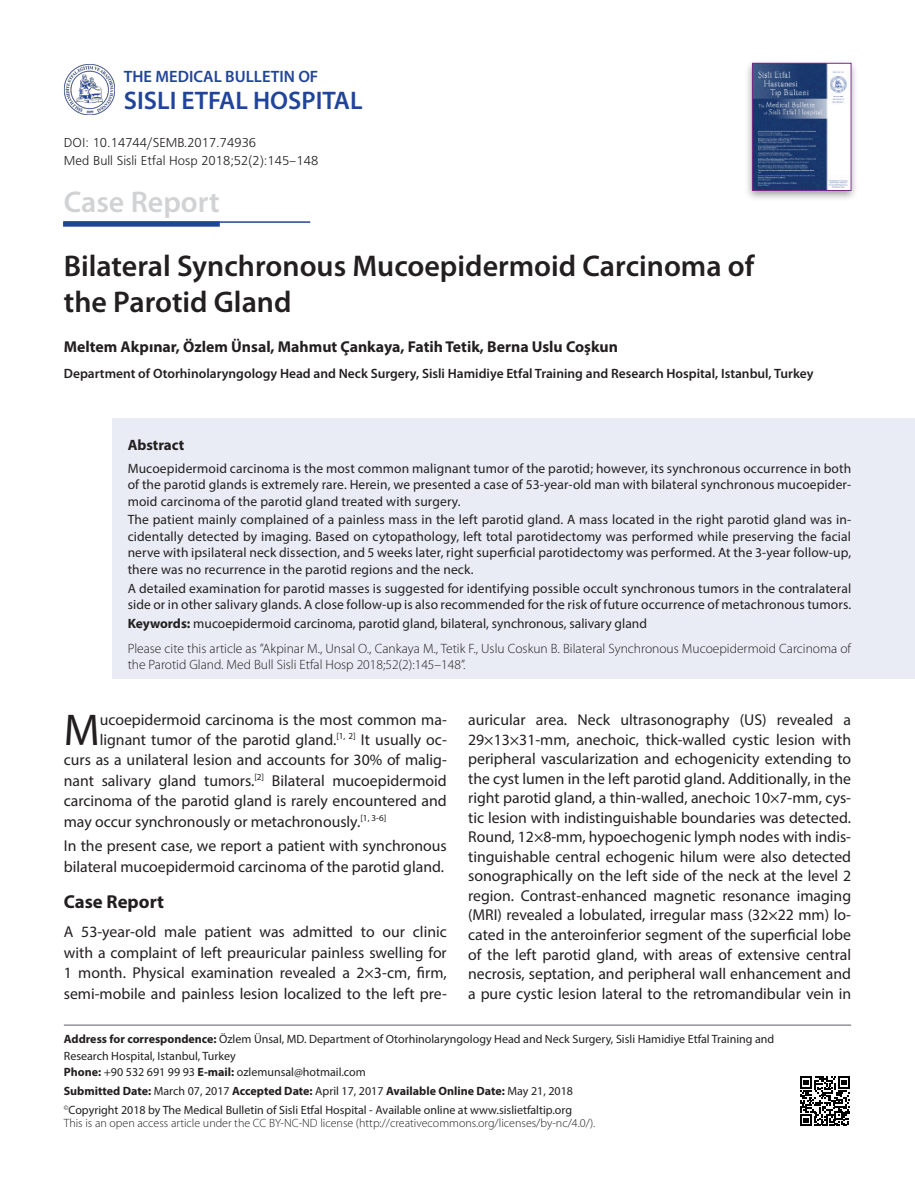
<style>
.page{position:relative;width:915px;height:1191px;background:#fff}
.page>*{position:absolute;margin:0;border:0;box-sizing:border-box;transform-origin:0 0}
.ana_metin_bosluksuz{font:44.7px "Myriad Pro";color:#231f20}
.ana_baslik{font:600 30px "Myriad Pro";color:#231f20}
.ana_baslik-2{font:600 30px "Myriad Pro";color:#d1d2d4}
.ana_baslik-3{font:600 25.5px "Myriad Pro";color:#21449b}
.altbaslik{font:700 18.75px "Myriad Pro";color:#231f20}
.ana_baslik-4{font:600 16.5px "Myriad Pro";color:#21449b}
.ana_metin_bosluksuz-2{font:15.75px/19.5px "Myriad Pro";color:#231f20;text-align:justify}
.yazar_adları{font:700 15.75px "Myriad Pro";color:#231f20}
.ozet_baslik{font:700 15px "Myriad Pro";color:#231f20}
.ozet{font:13.5px/16.5px "Myriad Pro";letter-spacing:.01em;color:#231f20;text-align:justify}
.ozet-2{font:300 13.5px/16.5px "Myriad Pro";color:#231f20}
.kurumlar{font:600 13.5px "Myriad Pro";color:#231f20}
.doi{font:13.5px "Frugal Normal Tr";color:#231f20}
.info{font:12px "Myriad Pro";color:#231f20}
.t1{font:300 12px "Myriad Pro";color:#231f20}
.info-2{font:700 12px "Myriad Pro";color:#231f20}
.s1{font-weight:700}
.s2{font-weight:400}
</style>
<div class="page">
<div style="left:112px;top:418px;width:802px;height:260px;background:#e9ecf5"></div>
<svg style="left:800px;top:1076px;width:49px;height:50px"></svg>
<hr style="left:64px;top:1024px;width:786px;height:2px;background:#939598">
<hr style="left:64px;top:221px;width:246px;height:2px;background:#21449b">
<svg style="left:63px;top:221px;width:157px;height:6px"></svg>
<img style="left:64px;top:64px;width:51px;height:51px">
<div style="left:744px;top:59px;width:114px;height:143px;background:#231f20;opacity:.43"></div>
<img style="left:754px;top:65px;width:94px;height:124px">
<div style="left:752px;top:63px;width:98px;height:128px;border:1px solid #782a89"></div>
<p class="ana_baslik-4" style="left:124px;top:66px;width:196px">THE MEDICAL BULLETIN OF</p>
<p class="ana_baslik-3" style="left:124px;top:84px;width:240px">SISLI ETFAL HOSPITAL</p>
<p class="doi" style="left:64px;top:135px;width:194px">DOI: 10.14744/SEMB.2017.74936</p>
<p class="doi" style="left:64px;top:153px;width:256px">Med Bull Sisli Etfal Hosp 2018;52(2):145–148</p>
<p class="ana_baslik-2" style="left:64px;top:182px;width:157px">Case Report</p>
<p class="ana_baslik" style="left:64px;top:247px;width:691px">Bilateral Synchronous Mucoepidermoid Carcinoma of</p>
<p class="ana_baslik" style="left:64px;top:283px;width:229px">the Parotid Gland</p>
<p class="yazar_adları" style="left:64px;top:336px;width:555px">Meltem Akpınar, Özlem Ünsal, Mahmut Çankaya, Fatih Tetik, Berna Uslu Coşkun</p>
<p class="kurumlar" style="left:64px;top:365px;width:750px">Department of Otorhinolaryngology Head and Neck Surgery, Sisli Hamidiye Etfal Training and Research Hospital, Istanbul, Turkey</p>
<p class="ozet_baslik" style="left:128px;top:435px;width:58px">Abstract</p>
<p class="ozet" style="left:128px;top:460px;width:724px">Mucoepidermoid carcinoma is the most common malignant tumor of the parotid; however, its synchronous occurrence in both of the parotid glands is extremely rare. Herein, we presented a case of 53-year-old man with bilateral synchronous mucoepider&shy;moid carcinoma of the parotid gland treated with surgery.</p>
<p class="ozet" style="left:128px;top:511px;width:724px">The patient mainly complained of a painless mass in the left parotid gland. A mass located in the right parotid gland was in&shy;cidentally detected by imaging. Based on cytopathology, left total parotidectomy was performed while preserving the facial nerve with ipsilateral neck dissection, and 5 weeks later, right superficial parotidectomy was performed. At the 3-year follow-up, there was no recurrence in the parotid regions and the neck.</p>
<p class="ozet" style="left:128px;top:579px;width:724px">A detailed examination for parotid masses is suggested for identifying possible occult synchronous tumors in the contralateral side or in other salivary glands. A close follow-up is also recommended for the risk of future occurrence of metachronous tumors.</p>
<p class="ozet" style="left:128px;top:614px;width:520px"><span class="s1">Keywords:</span> mucoepidermoid carcinoma, parotid gland, bilateral, synchronous, salivary gland</p>
<p class="ozet-2" style="left:128px;top:640px;width:724px">Please cite this article as ”Akpinar M., Unsal O., Cankaya M., Tetik F., Uslu Coskun B. Bilateral Synchronous Mucoepidermoid Carcinoma of the Parotid Gland. Med Bull Sisli Etfal Hosp 2018;52(2):145–148”.</p>
<p class="ana_metin_bosluksuz" style="left:64px;top:702px;width:37px">M</p>
<p class="ana_metin_bosluksuz-2" style="left:100px;top:709px;width:348px">ucoepidermoid carcinoma is the most common ma-</p>
<p class="ana_metin_bosluksuz-2" style="left:100px;top:729px;width:348px">lignant tumor of the parotid gland.<sup>[1,</sup> <sup>2]</sup> It usually oc-</p>
<p class="ana_metin_bosluksuz-2" style="left:64px;top:749px;width:384px">curs as a unilateral lesion and accounts for 30% of malig-</p>
<p class="ana_metin_bosluksuz-2" style="left:64px;top:770px;width:384px">nant salivary gland tumors.<sup>[2]</sup> Bilateral mucoepidermoid</p>
<p class="ana_metin_bosluksuz-2" style="left:64px;top:790px;width:384px">carcinoma of the parotid gland is rarely encountered and</p>
<p class="ana_metin_bosluksuz-2" style="left:64px;top:811px;width:324px">may occur synchronously or metachronously.<sup>[1,</sup> <sup>3-6]</sup></p>
<p class="ana_metin_bosluksuz-2" style="left:64px;top:835px;width:384px;line-height:20.5px">In the present case, we report a patient with synchronous bilateral mucoepidermoid carcinoma of the parotid gland.</p>
<p class="altbaslik" style="left:64px;top:889px;width:102px">Case Report</p>
<p class="ana_metin_bosluksuz-2" style="left:64px;top:921px;width:384px;line-height:20.5px">A 53-year-old male patient was admitted to our clinic with a complaint of left preauricular painless swelling for 1 month. Physical examination revealed a 2×3-cm, firm, semi-mobile and painless lesion localized to the left pre-</p>
<p class="ana_metin_bosluksuz-2" style="left:468px;top:709px;width:384px">auricular area. Neck ultrasonography (US) revealed a 29×13×31-mm, anechoic, thick-walled cystic lesion with peripheral vascularization and echogenicity extending to the cyst lumen in the left parotid gland. Additionally, in the right parotid gland, a thin-walled, anechoic 10×7-mm, cys&shy;tic lesion with indistinguishable boundaries was detected.<br>Round, 12×8-mm, hypoechogenic lymph nodes with indis&shy;tinguishable central echogenic hilum were also detected sonographically on the left side of the neck at the level 2 region. Contrast-enhanced magnetic resonance imaging (MRI) revealed a lobulated, irregular mass (32×22 mm) lo&shy;cated in the anteroinferior segment of the superficial lobe of the left parotid gland, with areas of extensive central necrosis, septation, and peripheral wall enhancement and a pure cystic lesion lateral to the retromandibular vein in</p>
<p class="info" style="left:64px;top:1032px;width:711px"><span class="s1">Address for correspondence:</span> Özlem Ünsal, MD. Department of Otorhinolaryngology Head and Neck Surgery, Sisli Hamidiye Etfal Training and</p>
<p class="info" style="left:64px;top:1048px;width:173px">Research Hospital, Istanbul, Turkey</p>
<p class="info" style="left:64px;top:1065px;width:303px"><span class="s1">Phone:</span> +90 532 691 99 93 <span class="s1">E-mail:</span> ozlemunsal@hotmail.com</p>
<p class="info-2" style="left:64px;top:1083px;width:510px">Submitted Date: <span class="s2">March 07, 2017</span> Accepted Date: <span class="s2">April 17, 2017</span> Available Online Date: <span class="s2">May 21, 2018</span></p>
<p class="info" style="left:64px;top:1102px;width:509px"><sup>©</sup>Copyright 2018 by The Medical Bulletin of Sisli Etfal Hospital - Available online at www.sislietfaltip.org</p>
<p class="t1" style="left:64px;top:1116px;width:532px">This is an open access article under the CC BY-NC-ND license (http://creativecommons.org/licenses/by-nc/4.0/).</p>
</div>
